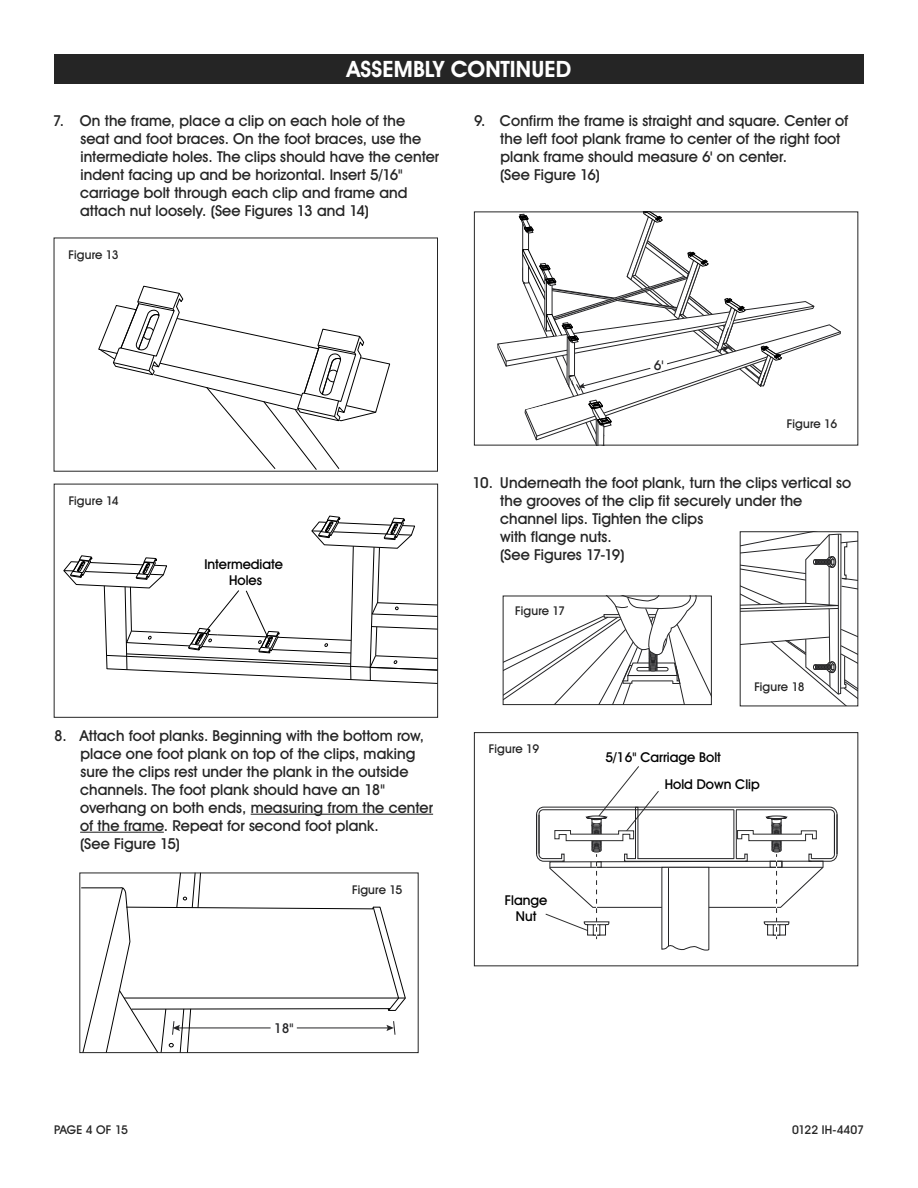
<style>
.page{position:relative;width:918px;height:1188px;background:#fff}
.page>*{position:absolute;margin:0;border:0;box-sizing:border-box;transform-origin:0 0}
.t1{font:700 22.5px "Uline Two Knine";letter-spacing:.005em;color:#fff}
.t2{font:15px/18px "Uline Two Knine";letter-spacing:.005em;color:#252525}
.t3{font:13.5px/16.2px "Uline Two Knine";color:#000;text-align:center}
.t4{font:13.5px "Uline Two Knine";color:#242426}
.t5{font:12px "Uline Two Knine";color:#252525}
.s1{font-weight:700}
</style>
<div class="page">
<hr style="left:251px;top:814px;width:182px;height:1px;background:#252525">
<hr style="left:80px;top:832px;width:84px;height:1px;background:#252525">
<div style="left:54px;top:54px;width:810px;height:30px;background:#252525"></div>
<svg style="left:536px;top:766px;width:302px;height:185px"></svg>
<hr style="left:668px;top:868px;width:1px;height:78px;background:#242426">
<div style="left:474px;top:732px;width:384px;height:234px;border:1px solid #252525"></div>
<svg style="left:81px;top:875px;width:325px;height:176px"></svg>
<div style="left:271px;top:1015px;width:26px;height:26px;background:#fff;border-radius:50%"></div>
<div style="left:79px;top:873px;width:340px;height:180px;border:1px solid #252525"></div>
<svg style="left:63px;top:516px;width:373px;height:168px"></svg>
<div style="left:54px;top:484px;width:384px;height:234px;border:1px solid #252525"></div>
<svg style="left:98px;top:285px;width:293px;height:185px"></svg>
<svg style="left:742px;top:533px;width:114px;height:171px"></svg>
<div style="left:740px;top:531px;width:118px;height:175px;border:1px solid #252525"></div>
<svg style="left:505px;top:598px;width:205px;height:105px"></svg>
<div style="left:503px;top:596px;width:209px;height:109px;border:1px solid #252525"></div>
<svg style="left:498px;top:212px;width:343px;height:233px"></svg>
<h1 class="t1" style="left:347px;top:56px;width:226px">ASSEMBLY CONTINUED</h1>
<p class="t2" style="left:80px;top:111px;width:361px;text-indent:-27px">7. On the frame, place a clip on each hole of the<br>seat and foot braces. On the foot braces, use the intermediate holes. The clips should have the center indent facing up and be horizontal. Insert 5/16" carriage bolt through each clip and frame and attach nut loosely. (See Figures 13 and 14)</p>
<p class="t5" style="left:69px;top:247px;width:52px">Figure 13</p>
<p class="t2" style="left:500px;top:111px;width:350px;text-indent:-26px">9. Confirm the frame is straight and square. Center of the left foot plank frame to center of the right foot plank frame should measure 6<span class="s1">'</span> on center.<br>(See Figure 16)</p>
<p class="t5" style="left:69px;top:493px;width:52px">Figure 14</p>
<p class="t3" style="left:204px;top:556px;width:80px">Intermediate<br>Holes</p>
<p class="t2" style="left:80px;top:726px;width:355px;text-indent:-26px">8. Attach foot planks. Beginning with the bottom row, place one foot plank on top of the clips, making sure the clips rest under the plank in the outside channels. The foot plank should have an 18" overhang on both ends, measuring from the center of the frame. Repeat for second foot plank.<br>(See Figure 15)</p>
<p class="t4" style="left:274px;top:1020px;width:21px">18"</p>
<p class="t5" style="left:352px;top:882px;width:52px">Figure 15</p>
<p class="t5" style="left:787px;top:416px;width:52px">Figure 16</p>
<p class="t2" style="left:500px;top:473px;width:353px;text-indent:-27px">10. Underneath the foot plank, turn the clips vertical so the grooves of the clip fit securely under the channel lips. Tighten the clips<br>with flange nuts.<br>(See Figures 17-19)</p>
<p class="t5" style="left:515px;top:604px;width:51px">Figure 17</p>
<p class="t5" style="left:489px;top:742px;width:52px">Figure 19</p>
<p class="t3" style="left:505px;top:892px;width:44px">Flange<br>Nut</p>
<p class="t3" style="left:606px;top:748px;width:117px">5/16" Carriage Bolt</p>
<p class="t5" style="left:754px;top:680px;width:52px">Figure 18</p>
<p class="t3" style="left:665px;top:776px;width:97px">Hold Down Clip</p>
<p class="t5" style="left:54px;top:1122px;width:76px">PAGE 4 OF 15</p>
<p class="t5" style="left:792px;top:1122px;width:73px">0122 IH-4407</p>
</div>
